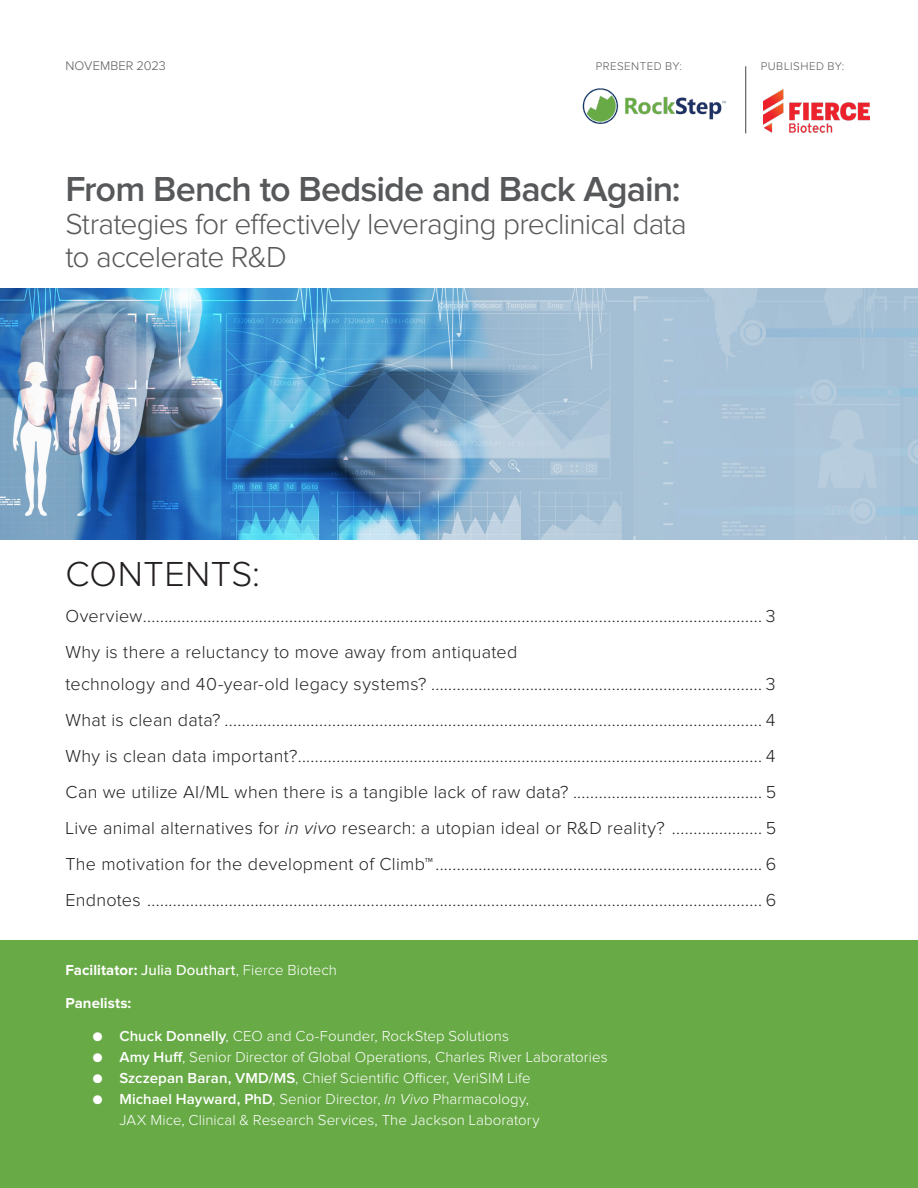
<style>
.page{position:relative;width:918px;height:1188px;background:#fff}
.page>*{position:absolute;margin:0;border:0;box-sizing:border-box;transform-origin:0 0}
.t1{font:600 36px "Proxima Nova";letter-spacing:-.025em;color:#57585a}
.t2{font:300 36px "Proxima Nova";letter-spacing:.015em;color:#231f20}
.t3{font:300 30px/33px "Proxima Nova";letter-spacing:-.025em;color:#57585a}
.t4{font:300 18px/31.5px "Proxima Nova";letter-spacing:.015em;color:#231f20}
.t5{font:300 15px/21px "Proxima Nova";letter-spacing:.005em;color:#fff}
.t6{font:700 15px "Proxima Nova";letter-spacing:.005em;color:#fff}
.t7{font:300 12.9px "Proxima Nova";letter-spacing:.005em;color:#57585a}
.t8{font:300 11.55px "Proxima Nova";letter-spacing:.04em;color:#57585a}
.s1{font-style:italic}
.s2{font-weight:700}
.s3{font-weight:500}
.s4{font-weight:600}
</style>
<div class="page">
<div style="left:0;top:940px;width:918px;height:248px;background:#68aa46"></div>
<hr style="left:745px;top:66px;width:1px;height:67px;background:#57585a">
<img style="left:764px;top:89px;width:105px;height:44px">
<img style="left:582px;top:88px;width:145px;height:36px">
<img style="left:0;top:288px;width:918px;height:252px">
<p class="t7" style="left:65px;top:58px;width:102px">NOVEMBER 2023</p>
<p class="t8" style="left:596px;top:60px;width:88px">PRESENTED BY:</p>
<p class="t8" style="left:761px;top:60px;width:85px">PUBLISHED BY:</p>
<p class="t1" style="left:65px;top:168px;width:617px">From Bench to Bedside and Back Again:</p>
<p class="t3" style="left:65px;top:208px;width:623px">Strategies for effectively leveraging preclinical data to accelerate R&amp;D</p>
<p class="t2" style="left:65px;top:555px;width:196px">CONTENTS:</p>
<p class="t4" style="left:65px;top:601px;width:712px">Overview................................................................................................................................................ 3</p>
<p class="t4" style="left:65px;top:637px;width:712px">Why is there a reluctancy to move away from antiquated<br>technology and 40-year-old legacy systems? ............................................................................. 3</p>
<p class="t4" style="left:65px;top:705px;width:712px">What is clean data? ............................................................................................................................. 4</p>
<p class="t4" style="left:65px;top:741px;width:712px">Why is clean data important?............................................................................................................ 4</p>
<p class="t4" style="left:65px;top:777px;width:712px">Can we utilize AI/ML when there is a tangible lack of raw data? ............................................ 5</p>
<p class="t4" style="left:65px;top:813px;width:712px">Live animal alternatives for <span class="s1">in vivo</span> research: a utopian ideal or R&amp;D reality? ..................... 5</p>
<p class="t4" style="left:65px;top:849px;width:713px">The motivation for the development of Climb™ ............................................................................ 6</p>
<p class="t4" style="left:65px;top:885px;width:713px">Endnotes ............................................................................................................................................... 6</p>
<p class="t5" style="left:65px;top:960px;width:273px"><span class="s2">Facilitator:</span> <span class="s3">Julia Douthart</span>, Fierce Biotech</p>
<p class="t6" style="left:65px;top:994px;width:67px">Panelists:</p>
<p class="t5" style="left:92px;top:1026px;width:418px"><span class="s4">● Chuck Donnelly</span>, CEO and Co-Founder, RockStep Solutions</p>
<p class="t5" style="left:92px;top:1047px;width:517px"><span class="s4">● Amy Huff</span>, Senior Director of Global Operations, Charles River Laboratories</p>
<p class="t5" style="left:92px;top:1068px;width:440px"><span class="s4">● Szczepan Baran, VMD/MS</span>, Chief Scientific Officer, VeriSIM Life</p>
<p class="t5" style="left:119px;top:1089px;width:422px;text-indent:-27px"><span class="s4">● Michael Hayward, PhD</span>, Senior Director, <span class="s1">In Vivo</span> Pharmacology,<br>JAX Mice, Clinical &amp; Research Services, The Jackson Laboratory</p>
</div>
